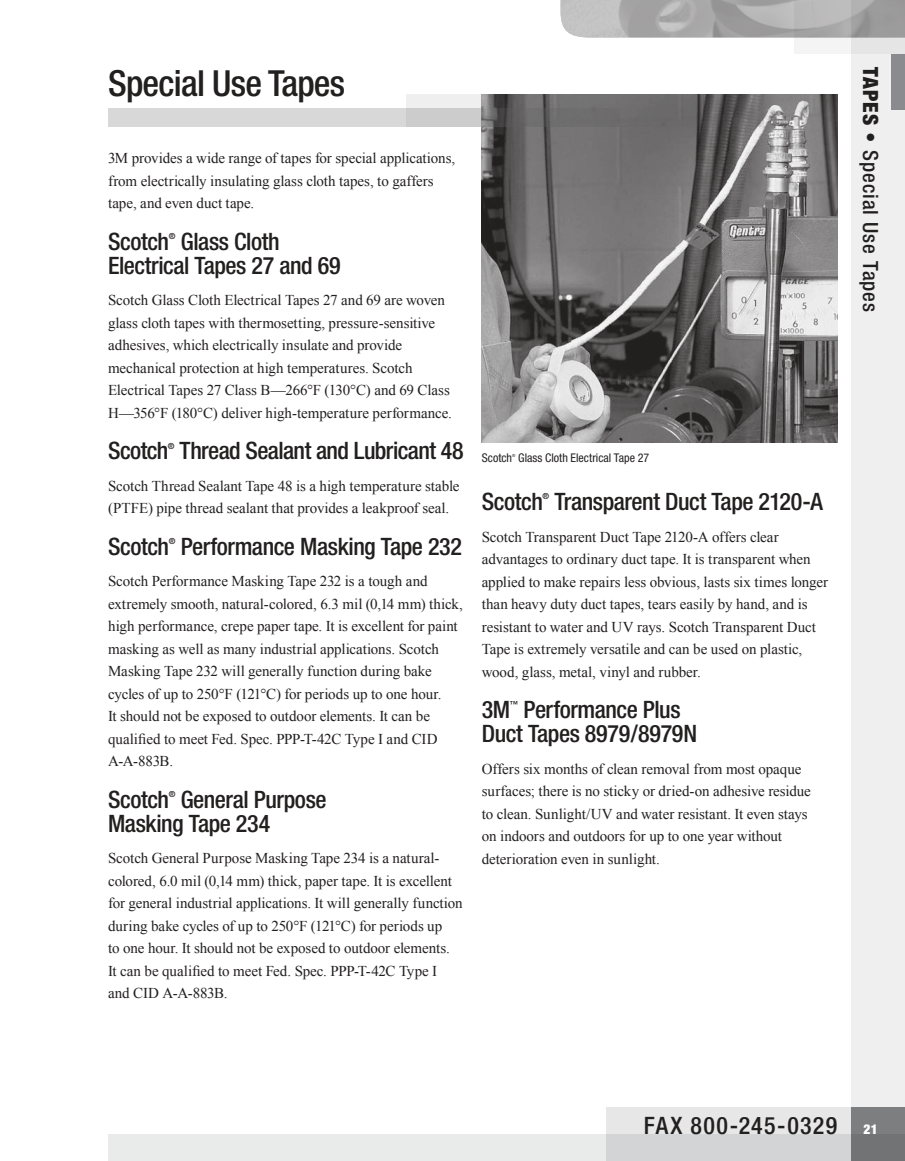
<style>
.page{position:relative;width:905px;height:1161px;background:#fff}
.page>*{position:absolute;margin:0;border:0;box-sizing:border-box;transform-origin:0 0}
.t1{font:500 condensed 36px "Helvetica Neue";letter-spacing:-.02em;color:#221f1f}
.t2{font:500 condensed 24px/24px "Helvetica Neue";letter-spacing:-.015em;color:#221f1f}
.t3{font:500 condensed 24px "Helvetica Neue";letter-spacing:.06em;color:#221f1f}
.t4{font:500 condensed 21px "Helvetica Neue";letter-spacing:.045em;color:#221f1f}
.t5{font:15px/22.5px "Times New Roman";letter-spacing:-.005em;color:#221f1f}
.t6{font:900 condensed 13.5px "Helvetica Neue";color:#fff}
.t7{font:condensed 12px "Helvetica Neue";letter-spacing:.005em;color:#221f1f}
.t8{font:500 condensed 8.4px "Helvetica Neue";color:#221f1f}
.t9{font:condensed 4.2px "Helvetica Neue";color:#221f1f}
.s1{font-weight:900}
</style>
<div class="page">
<div style="left:794px;top:0;width:110px;height:54px;background:#f4f4f4"></div>
<img style="left:560px;top:0;width:291px;height:38px">
<div style="left:851px;top:0;width:53px;height:1161px;background:#efeff0"></div>
<div style="left:605px;top:1107px;width:299px;height:54px;background:#e7e7e8"></div>
<div style="left:851px;top:1107px;width:53px;height:54px;background:#7d7e80"></div>
<svg style="left:108px;top:1134px;width:796px;height:27px;background:#dadbdb"></svg>
<div style="left:891px;top:54px;width:13px;height:55px;background:#8a8b8e"></div>
<img style="left:481px;top:95px;width:356px;height:348px">
<svg style="left:406px;top:94px;width:358px;height:33px;background:#797878"></svg>
<svg style="left:108px;top:108px;width:511px;height:19px;background:#b8b7b8"></svg>
<h1 class="t1" style="left:108px;top:70px;width:239px">Special Use Tapes</h1>
<p class="t5" style="left:108px;top:148px;width:349px">3M provides a wide range of tapes for special applications, from electrically insulating glass cloth tapes, to gaffers tape, and even duct tape.</p>
<h2 class="t2" style="left:108px;top:231px;width:63px">Scotch</h2>
<p class="t8" style="left:169px;top:233px;width:8px">®</p>
<h2 class="t2" style="left:108px;top:231px;width:234px;text-align:center">Glass Cloth<br>Electrical Tapes 27 and 69</h2>
<p class="t5" style="left:108px;top:290px;width:345px">Scotch Glass Cloth Electrical Tapes 27 and 69 are woven glass cloth tapes with thermosetting, pressure-sensitive adhesives, which electrically insulate and provide mechanical protection at high temperatures. Scotch Electrical Tapes 27 Class B—266°F (130°C) and 69 Class H—356°F (180°C) deliver high-temperature performance.</p>
<h2 class="t2" style="left:108px;top:441px;width:62px">Scotch</h2>
<p class="t8" style="left:168px;top:442px;width:8px">®</p>
<h2 class="t2" style="left:179px;top:441px;width:286px">Thread Sealant and Lubricant 48</h2>
<p class="t5" style="left:108px;top:474px;width:353px">Scotch Thread Sealant Tape 48 is a high temperature stable (PTFE) pipe thread sealant that provides a leakproof seal.</p>
<h2 class="t2" style="left:108px;top:536px;width:63px">Scotch</h2>
<p class="t8" style="left:169px;top:538px;width:8px">®</p>
<h2 class="t2" style="left:181px;top:536px;width:283px">Performance Masking Tape 232</h2>
<p class="t5" style="left:108px;top:572px;width:356px">Scotch Performance Masking Tape 232 is a tough and extremely smooth, natural-colored, 6.3 mil (0,14 mm) thick, high performance, crepe paper tape. It is excellent for paint masking as well as many industrial applications. Scotch Masking Tape 232 will generally function during bake cycles of up to 250°F (121°C) for periods up to one hour.<br>It should not be exposed to outdoor elements. It can be quali昀椀ed to meet Fed. Spec. PPP-T-42C Type I and CID A-A-883B.</p>
<h2 class="t2" style="left:108px;top:789px;width:63px">Scotch</h2>
<p class="t8" style="left:169px;top:791px;width:8px">®</p>
<h2 class="t2" style="left:108px;top:789px;width:220px;text-indent:73px">General Purpose<br>Masking Tape 234</h2>
<p class="t5" style="left:108px;top:849px;width:356px">Scotch General Purpose Masking Tape 234 is a natural&shy;colored, 6.0 mil (0,14 mm) thick, paper tape. It is excellent for general industrial applications. It will generally function during bake cycles of up to 250°F (121°C) for periods up<br>to one hour. It should not be exposed to outdoor elements.<br>It can be quali昀椀ed to meet Fed. Spec. PPP-T-42C Type I<br>and CID A-A-883B.</p>
<p class="t7" style="left:481px;top:453px;width:32px">Scotch</p>
<p class="t9" style="left:512px;top:454px;width:5px">®</p>
<p class="t7" style="left:518px;top:453px;width:132px">Glass Cloth Electrical Tape 27</p>
<h2 class="t2" style="left:482px;top:492px;width:63px">Scotch</h2>
<p class="t8" style="left:542px;top:493px;width:8px">®</p>
<h2 class="t2" style="left:554px;top:492px;width:270px">Transparent Duct Tape 2120-A</h2>
<p class="t5" style="left:482px;top:527px;width:348px">Scotch Transparent Duct Tape 2120-A offers clear advantages to ordinary duct tape. It is transparent when applied to make repairs less obvious, lasts six times longer than heavy duty duct tapes, tears easily by hand, and is resistant to water and UV rays. Scotch Transparent Duct Tape is extremely versatile and can be used on plastic, wood, glass, metal, vinyl and rubber.</p>
<h2 class="t2" style="left:482px;top:700px;width:30px">3M</h2>
<p class="t8" style="left:510px;top:701px;width:10px">™</p>
<h2 class="t2" style="left:482px;top:700px;width:217px;text-indent:42px">Performance Plus<br>Duct Tapes 8979/8979N</h2>
<p class="t5" style="left:482px;top:759px;width:330px">Offers six months of clean removal from most opaque surfaces; there is no sticky or dried-on adhesive residue to clean. Sunlight/UV and water resistant. It even stays on indoors and outdoors for up to one year without deterioration even in sunlight.</p>
<h3 class="t4" style="left:883px;top:67px;width:247px;rotate:90deg"><span class="s1">TAPES</span> • Special Use Tapes</h3>
<h2 class="t3" style="left:643px;top:1116px;width:195px">FAX 800-245-0329</h2>
<p class="t6" style="left:863px;top:1121px;width:16px">21</p>
</div>
